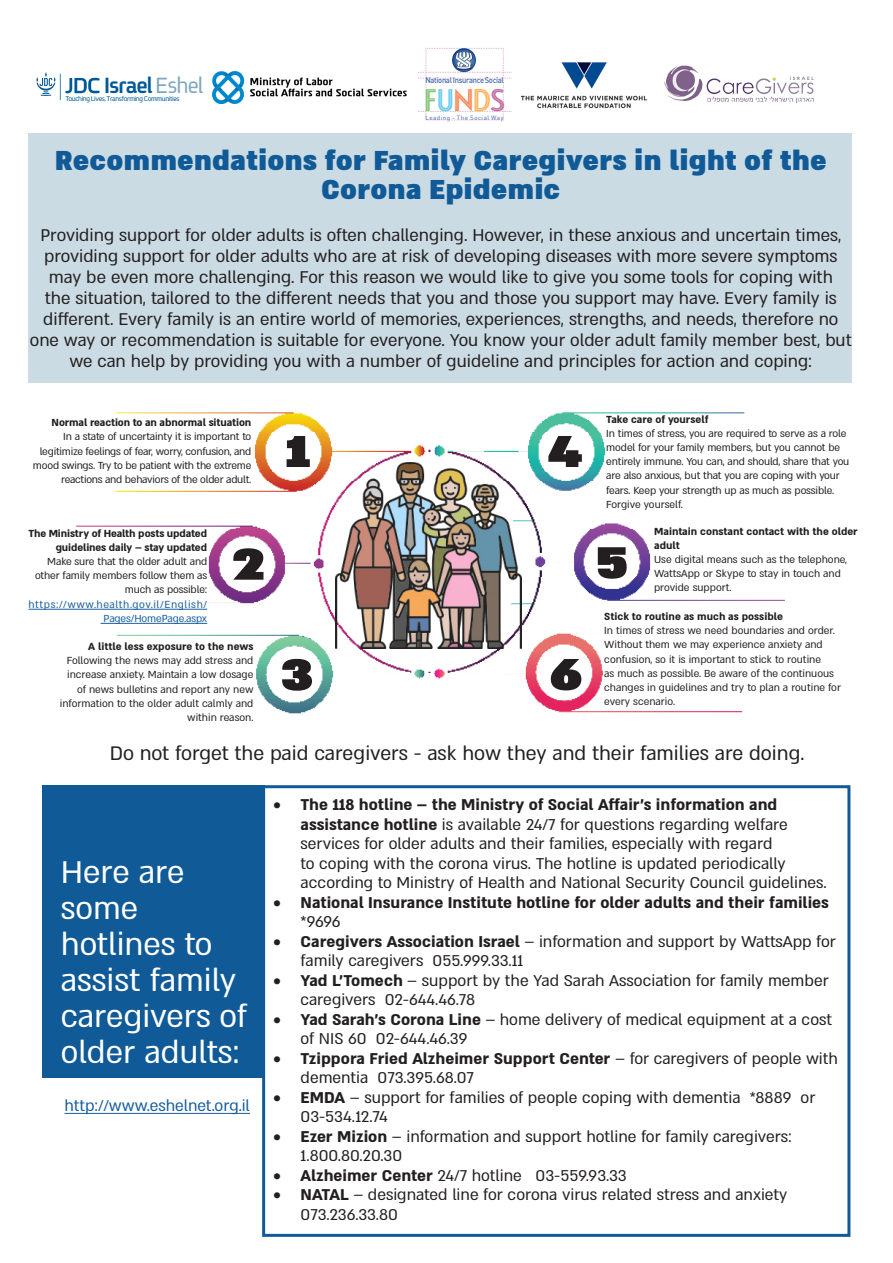
<style>
.page{position:relative;width:893px;height:1263px;background:#fff}
.page>*{position:absolute;margin:0;border:0;box-sizing:border-box;transform-origin:0 0}
.t1{font:51.3px "Almoni Neue DL4.0 AAA U Black";color:#231f20;scale:1.17 1}
.t2{font:36px/36px "Almoni Neue DL4.0 AAA";color:#fff}
.t3{font:900 31.5px "Almoni Neue DL4.0 AAA";color:#105a97}
.t4{font:31.2px "Le Havre Layers Cntr Rev";letter-spacing:-.205em;color:#85c878}
.t5{font:700 23.85px "En Spoiler";letter-spacing:-.04em;color:#005996}
.t6{font:22.5px "Almoni Neue DL4.0 AAA";color:#231f20}
.t7{font:19.5px/21px "Almoni Neue DL4.0 AAA";color:#231f20;text-align:center}
.t8{font:18px/19.5px "Almoni Neue DL4.0 AAA";color:#231f20}
.t9{font:700 18px "Almoni Neue DL4.0 AAA";color:#231f20}
.t10{font:18px "Almoni Neue DL4.0 AAA";color:#175d9e}
.t11{font:11.7px/14.1px "Almoni Neue DL4.0 AAA";letter-spacing:-.01em;color:#231f20}
.t12{font:700 11.7px/14.1px "Almoni Neue DL4.0 AAA";letter-spacing:-.01em;color:#231f20;text-align:right}
.t13{font:11.7px/14.1px "Almoni Neue DL4.0 AAA";letter-spacing:.045em;color:#175d9e;text-align:right}
.t14{font:500 8.1px "DINOT";letter-spacing:-.04em;color:#3f68ac;scale:.93 1}
.t15{font:7.5px "En Spoiler";letter-spacing:-.04em;color:#005996}
.t16{font:6.3px "DINOT";letter-spacing:.07em;color:#3f68ac}
.s1{font-weight:400;color:#7fa8bc}
.s2{color:#6ccbf3}
.s3{color:#f68a58}
.s4{color:#fbb660}
.s5{color:#c26ca0}
.s6{font-weight:700}
.s7{font-weight:400}
</style>
<div class="page">
<div style="left:43px;top:785px;width:222px;height:293px;background:#105a97"></div>
<div style="left:28px;top:133px;width:823px;height:250px;background:#cbdbe3"></div>
<div style="left:262px;top:785px;width:588px;height:452px;background:#fff;border:3px solid #105a97"></div>
<img style="left:28px;top:412px;width:757px;height:302px">
<hr style="left:28px;top:609px;width:179px;height:1px;background:#175d9e">
<hr style="left:101px;top:623px;width:106px;height:1px;background:#175d9e">
<img style="left:336px;top:462px;width:186px;height:186px">
<hr style="left:64px;top:1113px;width:186px;height:1px;background:#175d9e">
<img style="left:664px;top:65px;width:150px;height:39px">
<img style="left:520px;top:62px;width:128px;height:47px">
<svg style="left:36px;top:72px;width:64px;height:28px"></svg>
<img style="left:212px;top:72px;width:195px;height:32px">
<svg style="left:419px;top:48px;width:92px;height:73px"></svg>
<p class="t5" style="left:104px;top:69px;width:101px">Israel <span class="s1">Eshel</span></p>
<p class="t15" style="left:65px;top:93px;width:116px">Touching Lives,TransformingCommunities</p>
<p class="t14" style="left:425px;top:75px;width:86px">National InsuranceSocial</p>
<p class="t4" style="left:421px;top:82px;width:88px">F<span class="s2">U</span><span class="s3">N</span><span class="s4">D</span><span class="s5">S</span></p>
<p class="t16" style="left:425px;top:114px;width:80px">Leading - The Social Way</p>
<p class="t3" style="left:55px;top:136px;width:773px">Recommendations for Family Caregivers in light of the</p>
<p class="t3" style="left:321px;top:164px;width:240px">Corona Epidemic</p>
<p class="t7" style="left:30px;top:222px;width:824px">Providing support for older adults is often challenging. However in, these anxious and uncertain times, providing support for older adults who are at risk of developing diseases with more severe symptoms may be even more challenging. For this reason we would like to give you some tools for coping with<br>the situation, tailored to the different needs that you and those you support may have. Every family is different. Every family is an entire world of memories, experiences, strengths, and needs, therefore no one way or recommendation is suitable for everyone. You know your older adult family member best, but we can help by providing you with a number of guideline and principles for action and coping:</p>
<p class="t12" style="left:52px;top:415px;width:201px">Normal reaction to an abnormal situation</p>
<p class="t11" style="left:33px;top:429px;width:220px;text-align:right">In a state of uncertainty isit important to legitimize feelings of fear, worry, confusion, and mood swings. Try to be patient with the extreme reactions and behaviors of the older adult.</p>
<p class="t1" style="left:285px;top:411px;width:23px">1</p>
<p class="t1" style="left:548px;top:411px;width:32px">4</p>
<p class="t12" style="left:606px;top:411px;width:104px">Take care of yourself</p>
<p class="t11" style="left:606px;top:425px;width:245px">In times of stress, you are required to serve as a role model for your family members, but you cannot be entirely immune. You can, and should, share that you are also anxious, but that you are coping with your fears. Keep your strength up as much as possible.</p>
<p class="t11" style="left:606px;top:496px;width:78px">Forgive yourself.</p>
<p class="t12" style="left:654px;top:523px;width:205px;text-align:left">Maintain constant contact with the older adult</p>
<p class="t11" style="left:654px;top:551px;width:195px">Use digital means such as the telephone,<br>WattsApp or Skype to stay in touch and provide support.</p>
<p class="t12" style="left:604px;top:609px;width:180px">Stick to routine as much as possible</p>
<p class="t11" style="left:604px;top:622px;width:238px">In times of stress we need boundaries and order.<br>Without them we may experience anxiety and confusion, so isit important to stick to routine<br>as much as possible. Be aware of the continuous changes in guidelines and try to plan a routine for every scenario.</p>
<p class="t6" style="left:110px;top:736px;width:696px">Do not forget the paid caregivers - ask how they and their families are doing.</p>
<p class="t12" style="left:28px;top:525px;width:180px">The Ministry of Health posts updated guidelines daily – stay updated</p>
<p class="t11" style="left:35px;top:553px;width:174px;text-align:right">Make sure that the older adult and other family members follow them as much as possible:</p>
<p class="t13" style="left:28px;top:596px;width:180px">https://www.health.gov /i l. English/<br>Pages/HomePage.aspx</p>
<p class="t1" style="left:595px;top:522px;width:30px">5</p>
<p class="t1" style="left:232px;top:523px;width:30px">2</p>
<p class="t12" style="left:88px;top:639px;width:167px">A little less exposure to the news</p>
<p class="t11" style="left:60px;top:652px;width:195px;text-align:right">Following the news may add stress and increase anxiety. Maintain a low dosage of news bulletins and report any new information to the older adult calmly and within reason.</p>
<p class="t1" style="left:281px;top:634px;width:30px">3</p>
<p class="t1" style="left:549px;top:634px;width:30px">6</p>
<p class="t2" style="left:61px;top:850px;width:188px">Here are some hotlines to assist family caregivers of older adults:</p>
<p class="t10" style="left:64px;top:1091px;width:187px">http://www.eshelnet.org i l.</p>
<p class="t9" style="left:274px;top:791px;width:9px">•</p>
<p class="t9" style="left:274px;top:888px;width:9px">•</p>
<p class="t9" style="left:274px;top:927px;width:9px">•</p>
<p class="t9" style="left:274px;top:966px;width:9px">•</p>
<p class="t9" style="left:274px;top:1005px;width:9px">•</p>
<p class="t9" style="left:274px;top:1044px;width:9px">•</p>
<p class="t9" style="left:274px;top:1083px;width:9px">•</p>
<p class="t9" style="left:274px;top:1122px;width:9px">•</p>
<p class="t9" style="left:274px;top:1161px;width:9px">•</p>
<p class="t9" style="left:274px;top:1181px;width:9px">•</p>
<p class="t9" style="left:301px;top:791px;width:478px">The 118 hotline – the Ministry of Social Affair s’ information and</p>
<p class="t8" style="left:301px;top:813px;width:528px"><span class="s6">assistance hotline</span> is available 24/7 for questions regarding welfare services for older adults and their families, especially with regard<br>to coping with the corona virus. The hotline is updated periodically according to Ministry of Health and National Security Council guidelines.</p>
<p class="t9" style="left:301px;top:888px;width:530px">National Insurance Institute hotline for older adults and their families</p>
<p class="t8" style="left:301px;top:910px;width:41px">*9696</p>
<p class="t8" style="left:301px;top:930px;width:537px"><span class="s6">Caregivers Association Israel</span> – information and support by WattsApp for</p>
<p class="t8" style="left:301px;top:949px;width:124px">family caregivers</p>
<p class="t8" style="left:301px;top:969px;width:530px"><span class="s6">Yad 'LTomech</span> – support by the Yad Sarah Association for family member</p>
<p class="t8" style="left:433px;top:949px;width:92px">055.999.33.11</p>
<p class="t8" style="left:301px;top:988px;width:77px">caregivers</p>
<p class="t8" style="left:301px;top:1008px;width:533px"><span class="s6">Yad Sarah s’ Corona Line</span> – home delivery of medical equipment at a cost</p>
<p class="t8" style="left:385px;top:988px;width:92px">02-644.46.78</p>
<p class="t8" style="left:301px;top:1027px;width:68px">of NIS 60</p>
<p class="t9" style="left:301px;top:1044px;width:539px">Tzippora Fried Alzheimer Support Center <span class="s7">– for caregivers of people with</span></p>
<p class="t8" style="left:376px;top:1027px;width:93px">02-644.46.39</p>
<p class="t8" style="left:301px;top:1066px;width:69px">dementia</p>
<p class="t8" style="left:378px;top:1066px;width:98px">073.395.68.07</p>
<p class="t8" style="left:301px;top:1086px;width:442px"><span class="s6">EMDA</span> – support for families of people coping with dementia</p>
<p class="t8" style="left:750px;top:1086px;width:43px">*8889</p>
<p class="t8" style="left:301px;top:1105px;width:89px">03-534.12.74</p>
<p class="t8" style="left:301px;top:1125px;width:493px"><span class="s6">Ezer Mizion</span> – information and support hotline for family caregivers:</p>
<p class="t8" style="left:301px;top:1144px;width:103px">1.800.80.20.30</p>
<p class="t9" style="left:301px;top:1161px;width:223px">Alzheimer Center <span class="s7">24/7 hotline</span></p>
<p class="t8" style="left:536px;top:1164px;width:92px">03-559.93.33</p>
<p class="t8" style="left:301px;top:1183px;width:488px"><span class="s6">NATAL</span> – designated line for corona virus related stress and anxiety</p>
<p class="t8" style="left:301px;top:1203px;width:99px">073.236.33.80</p>
<p class="t8" style="left:801px;top:1086px;width:16px">or</p>
</div>
